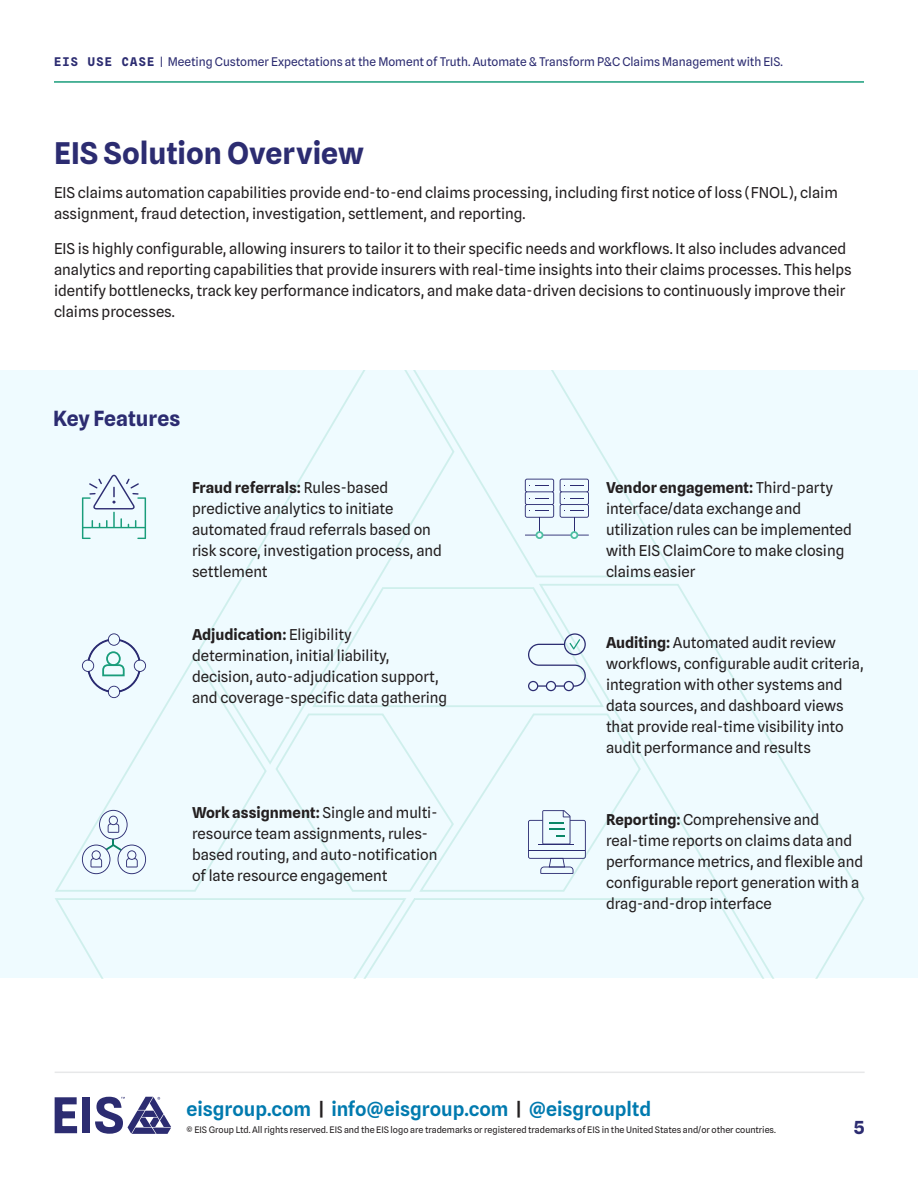
<style>
.page{position:relative;width:918px;height:1188px;background:#fff}
.page>*{position:absolute;margin:0;border:0;box-sizing:border-box;transform-origin:0 0}
.Body{font:700 30px "Spline Sans";color:#2c2c71}
.Heading_3{font:700 21px "Spline Sans";letter-spacing:-.005em;color:#2c2c71}
.t1{font:600 19.5px "Spline Sans";color:#007aaf}
.t2{font:18px "Spline Sans Mono";color:#2c2c71}
.Bullet_List{font:15px/21px "Spline Sans";color:#231f20}
.Body-2{font:15px/21px "Spline Sans";color:#231f20}
.t3{font:12px "Spline Sans";letter-spacing:-.005em;color:#2c2c71}
.t4{font:9px "Spline Sans";color:#231f20}
.s1{font-family:"Spline Sans Mono"}
.s2{font-weight:700}
.s3{color:#231f20}
</style>
<div class="page">
<hr style="left:55px;top:1072px;width:810px;height:1px;background:#e7e8e9">
<svg style="left:55px;top:1097px;width:22px;height:36px"></svg>
<div style="left:82px;top:1097px;width:8px;height:36px;background:#2c2c71"></div>
<svg style="left:95px;top:1097px;width:76px;height:37px"></svg>
<hr style="left:54px;top:81px;width:810px;height:2px;background:#199d7b">
<div style="left:0;top:371px;width:918px;height:607px;background:#effbff"></div>
<svg style="left:236px;top:371px;width:153px;height:215px"></svg>
<svg style="left:389px;top:371px;width:287px;height:207px"></svg>
<svg style="left:539px;top:584px;width:326px;height:394px"></svg>
<svg style="left:82px;top:475px;width:64px;height:64px"></svg>
<svg style="left:525px;top:479px;width:64px;height:60px"></svg>
<svg style="left:55px;top:586px;width:734px;height:392px"></svg>
<hr style="left:539px;top:844px;width:35px;height:1px;background:#2b2c72">
<p class="t3" style="left:54px;top:54px;width:731px"><span class="s1">EIS USE CASE</span> | Meeting Customer Expectations at the Moment of Truth. Automate &amp; Transform P&amp;C Claims Management with EIS.</p>
<p class="Body" style="left:54px;top:134px;width:311px">EIS Solution Overview</p>
<p class="Body-2" style="left:54px;top:182px;width:785px">EIS claims automation capabilities provide end-to-end claims processing, including first notice of loss (FNOL), claim assignment, fraud detection, investigation, settlement, and reporting.</p>
<p class="Body-2" style="left:54px;top:238px;width:799px">EIS is highly configurable, allowing insurers to tailor it to their specific needs and workflows. It also includes advanced analytics and reporting capabilities that provide insurers with real-time insights into their claims processes. This helps identify bottlenecks, track key performance indicators, and make data-driven decisions to continuously improve their claims processes.</p>
<p class="Heading_3" style="left:53px;top:406px;width:129px">Key Features</p>
<p class="Bullet_List" style="left:192px;top:477px;width:252px"><span class="s2">Fraud referrals:</span> Rules-based predictive analytics to initiate automated fraud referrals based on risk score, investigation process, and settlement</p>
<p class="Bullet_List" style="left:192px;top:624px;width:257px"><span class="s2">Adjudication:</span> Eligibility determination, initial liability, decision, auto-adjudication support, and coverage-specific data gathering</p>
<p class="Bullet_List" style="left:192px;top:802px;width:247px"><span class="s2">Work assignment:</span> Single and multi&shy;resource team assignments, rules&shy;based routing, and auto-notification of late resource engagement</p>
<p class="Bullet_List" style="left:606px;top:477px;width:248px"><span class="s2">Vendor engagement:</span> Third-party interface/data exchange and utilization rules can be implemented with EIS ClaimCore to make closing claims easier</p>
<p class="Bullet_List" style="left:606px;top:632px;width:259px"><span class="s2">Auditing:</span> Automated audit review workflows, configurable audit criteria, integration with other systems and data sources, and dashboard views that provide real-time visibility into audit performance and results</p>
<p class="Bullet_List" style="left:606px;top:809px;width:259px"><span class="s2">Reporting:</span> Comprehensive and real-time reports on claims data and performance metrics, and flexible and configurable report generation with a drag-and-drop interface</p>
<h3 class="t1" style="left:187px;top:1096px;width:466px">eisgroup.com <span class="s3">|</span> info@eisgroup.com <span class="s3">|</span> @eisgroupltd</h3>
<p class="t4" style="left:187px;top:1124px;width:591px">© EIS Group Ltd. All rights reserved. EIS and the EIS logo are trademarks or registered trademarks of EIS in the United States and/or other countries.</p>
<p class="t2" style="left:854px;top:1116px;width:12px">5</p>
</div>
